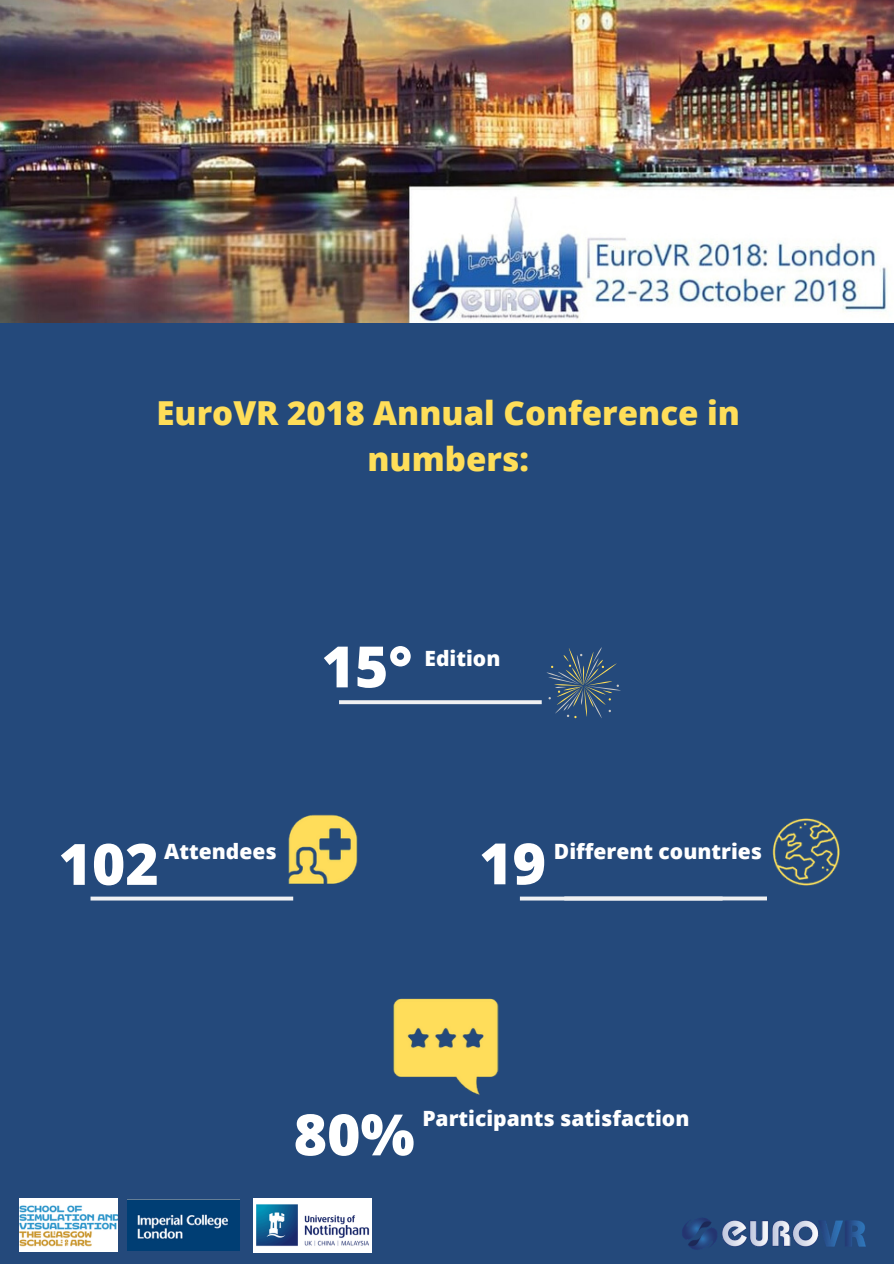
<style>
.page{position:relative;width:894px;height:1264px;background:#fff}
.page>*{position:absolute;margin:0;border:0;box-sizing:border-box;transform-origin:0 0}
.t1{font:800 57px "Open Sans";color:#fff}
.t2{font:800 33px/46.2px "Open Sans";color:#ffde59;text-align:center}
.t3{font:800 21px "Open Sans";color:#fff}
</style>
<div class="page">
<div style="left:0;top:286px;width:893px;height:977px;background:#24497b"></div>
<svg style="left:339px;top:647px;width:281px;height:71px"></svg>
<svg style="left:90px;top:896px;width:203px;height:4px"></svg>
<svg style="left:519px;top:896px;width:247px;height:4px"></svg>
<img style="left:682px;top:1218px;width:184px;height:32px">
<img style="left:0;top:0;width:893px;height:323px">
<img style="left:288px;top:814px;width:70px;height:70px">
<img style="left:772px;top:818px;width:68px;height:68px">
<img style="left:393px;top:998px;width:106px;height:97px">
<img style="left:128px;top:1199px;width:111px;height:51px">
<img style="left:20px;top:1198px;width:98px;height:53px">
<img style="left:253px;top:1198px;width:118px;height:54px">
<h2 class="t2" style="left:156px;top:389px;width:585px">EuroVR 2018 Annual Conference in numbers:</h2>
<h1 class="t1" style="left:321px;top:626px;width:92px">15°</h1>
<p class="t3" style="left:424px;top:643px;width:77px">Edition</p>
<h1 class="t1" style="left:58px;top:824px;width:102px">102</h1>
<h1 class="t1" style="left:479px;top:823px;width:68px">19</h1>
<p class="t3" style="left:164px;top:836px;width:114px">Attendees</p>
<p class="t3" style="left:553px;top:837px;width:210px">Different countries</p>
<h1 class="t1" style="left:293px;top:1094px;width:122px">80%</h1>
<p class="t3" style="left:422px;top:1104px;width:268px">Participants satisfaction</p>
</div>
